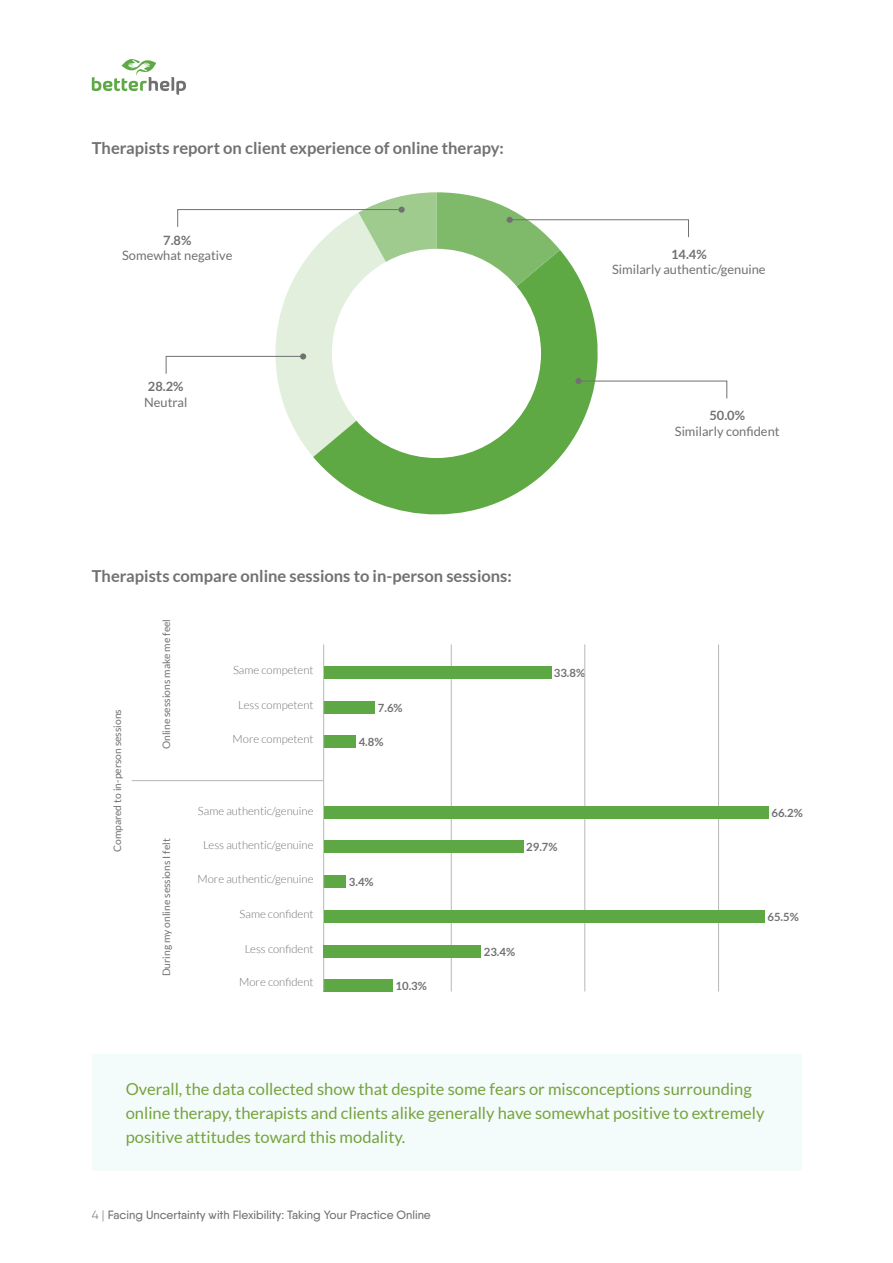
<style>
.page{position:relative;width:893px;height:1263px;background:#fff}
.page>*{position:absolute;margin:0;border:0;box-sizing:border-box;transform-origin:0 0}
.t1{font:16.5px/24px "Lato";color:#75a33d}
.t2{font:700 16.5px "Lato";color:#717171}
.t3{font:12.9px "Lato";color:#717171}
.t4{font:700 12.9px "Lato";color:#717171}
.t5{font:500 12px "Qanelas Soft";color:#717171}
.t6{font:300 11.25px "Lato";color:#717171}
.t7{font:700 11.25px "Lato";color:#717171}
.t8{font:10.2px "Lato";color:#717171}
.s1{font-weight:300}
</style>
<div class="page">
<svg style="left:92px;top:59px;width:94px;height:36px"></svg>
<svg style="left:313px;top:457px;width:247px;height:58px;fill:#5fa945"></svg>
<svg style="left:165px;top:192px;width:563px;height:265px"></svg>
<div style="left:324px;top:701px;width:51px;height:12px;background:#5da844"></div>
<div style="left:324px;top:735px;width:32px;height:13px;background:#5da844"></div>
<div style="left:324px;top:875px;width:22px;height:12px;background:#5da844"></div>
<div style="left:324px;top:979px;width:69px;height:12px;background:#5da844"></div>
<hr style="left:323px;top:644px;width:1px;height:347px;background:#b8b8b8">
<hr style="left:451px;top:644px;width:1px;height:347px;background:#b8b8b8">
<hr style="left:132px;top:780px;width:192px;height:1px;background:#b8b8b8">
<hr style="left:585px;top:644px;width:1px;height:347px;background:#b8b8b8">
<hr style="left:718px;top:644px;width:1px;height:347px;background:#b8b8b8">
<div style="left:324px;top:806px;width:445px;height:12px;background:#5da844"></div>
<div style="left:324px;top:666px;width:227px;height:13px;background:#5da844"></div>
<div style="left:324px;top:841px;width:200px;height:12px;background:#5da844"></div>
<div style="left:324px;top:910px;width:440px;height:12px;background:#5da844"></div>
<div style="left:324px;top:945px;width:157px;height:13px;background:#5da844"></div>
<div style="left:92px;top:1054px;width:709px;height:117px;background:#f4fbfb"></div>
<p class="t2" style="left:92px;top:139px;width:414px">Therapists report on client experience of online therapy:</p>
<p class="t4" style="left:163px;top:232px;width:30px">7.8%</p>
<p class="t3" style="left:122px;top:248px;width:112px">Somewhat negative</p>
<p class="t4" style="left:148px;top:379px;width:37px">28.2%</p>
<p class="t3" style="left:144px;top:395px;width:45px">Neutral</p>
<p class="t4" style="left:671px;top:247px;width:37px">14.4%</p>
<p class="t3" style="left:612px;top:262px;width:155px">Similarly authentic/genuine</p>
<p class="t4" style="left:709px;top:408px;width:37px">50.0%</p>
<p class="t3" style="left:675px;top:424px;width:106px">Similarly confident</p>
<p class="t2" style="left:92px;top:566px;width:421px">Therapists compare online sessions to in-person sessions:</p>
<p class="t8" style="left:112px;top:852px;width:145px;rotate:-90deg">Compared to in-person sessions</p>
<p class="t8" style="left:161px;top:749px;width:132px;rotate:-90deg">Online sessions make me feel</p>
<p class="t8" style="left:161px;top:976px;width:140px;rotate:-90deg">During my online sessions I felt</p>
<p class="t6" style="left:233px;top:664px;width:82px">Same competent</p>
<p class="t6" style="left:238px;top:699px;width:77px">Less competent</p>
<p class="t6" style="left:233px;top:733px;width:82px">More competent</p>
<p class="t6" style="left:198px;top:804px;width:117px">Same authentic/genuine</p>
<p class="t6" style="left:203px;top:838px;width:112px">Less authentic/genuine</p>
<p class="t6" style="left:197px;top:872px;width:118px">More authentic/genuine</p>
<p class="t6" style="left:240px;top:908px;width:75px">Same confident</p>
<p class="t6" style="left:245px;top:942px;width:70px">Less confident</p>
<p class="t6" style="left:239px;top:976px;width:76px">More confident</p>
<p class="t7" style="left:378px;top:701px;width:26px">7.6%</p>
<p class="t7" style="left:359px;top:736px;width:26px">4.8%</p>
<p class="t7" style="left:349px;top:875px;width:26px">3.4%</p>
<p class="t7" style="left:396px;top:979px;width:33px">10.3%</p>
<p class="t7" style="left:554px;top:667px;width:33px">33.8%</p>
<p class="t7" style="left:526px;top:841px;width:33px">29.7%</p>
<p class="t7" style="left:484px;top:945px;width:33px">23.4%</p>
<p class="t7" style="left:771px;top:806px;width:33px">66.2%</p>
<p class="t7" style="left:767px;top:910px;width:33px">65.5%</p>
<p class="t1" style="left:126px;top:1077px;width:640px">Overall, the data collected show that despite some fears or misconceptions surrounding online therapy, therapists and clients alike generally have somewhat positive to extremely positive attitudes toward this modality.</p>
<p class="t5" style="left:92px;top:1208px;width:340px"><span class="s1">4 |</span> Facing Uncertainty with Flexibility: Taking Your Practice Online</p>
</div>
